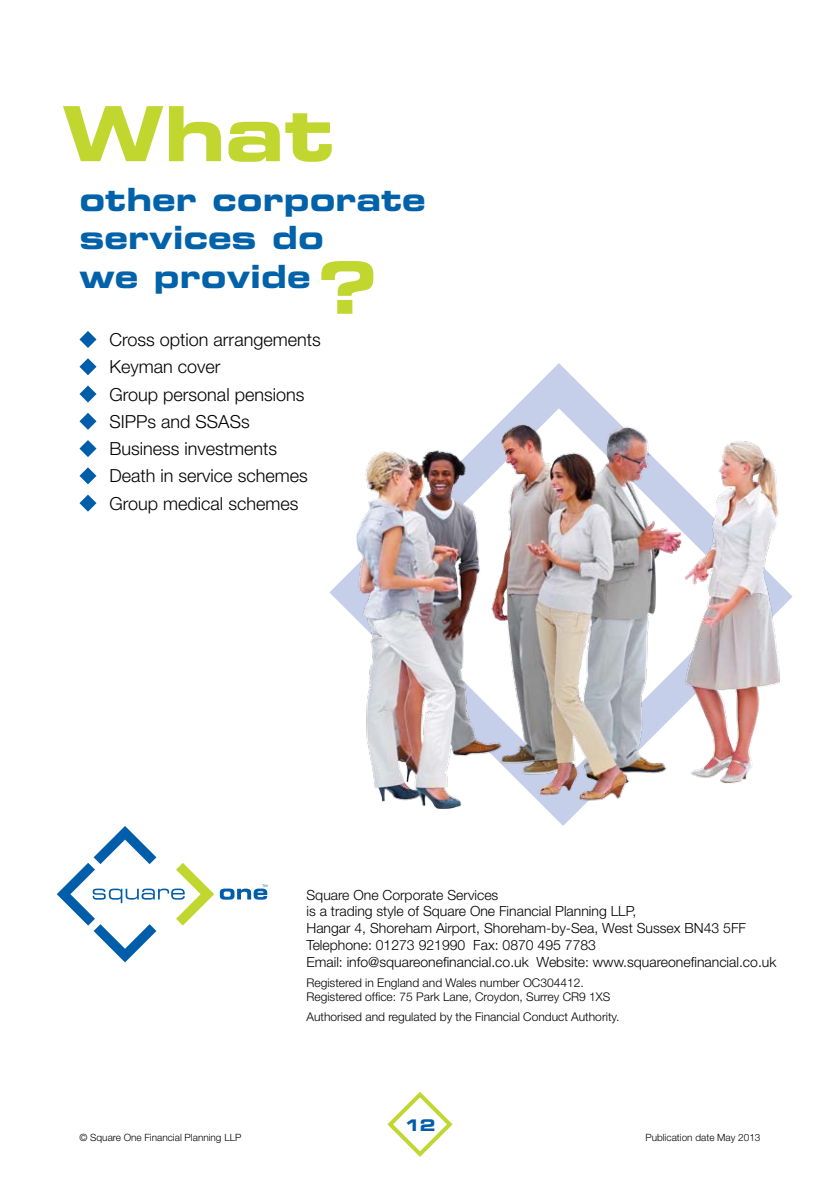
<style>
.page{position:relative;width:840px;height:1191px;background:#fff}
.page>*{position:absolute;margin:0;border:0;box-sizing:border-box;transform-origin:0 0}
.t1{font:76px "Eurostile Bold Extended Two";color:#c1d72f}
.t2{font:72px "Eurostile Bold Extended Two";color:#c1d72f}
.t3{font:32px/38.4px "Eurostile Bold Extended Two";color:#0162a9}
.t4{font:300 18px/27.2px "Helvetica Neue";color:#000}
.t5{font:16px "Eurostile Bold Extended Two";color:#005daa}
.t6{font:300 14px/16.8px "Helvetica Neue";color:#000}
.t7{font:300 12px/14.4px "Helvetica Neue";color:#000}
.t8{font:300 10px "Helvetica Neue";color:#000}
</style>
<div class="page">
<svg style="left:387px;top:1092px;width:66px;height:65px"></svg>
<svg style="left:79px;top:331px;width:17px;height:17px"></svg>
<svg style="left:79px;top:358px;width:17px;height:17px"></svg>
<svg style="left:79px;top:385px;width:17px;height:17px"></svg>
<svg style="left:79px;top:413px;width:17px;height:17px"></svg>
<svg style="left:79px;top:440px;width:17px;height:17px"></svg>
<svg style="left:79px;top:467px;width:17px;height:17px"></svg>
<svg style="left:79px;top:494px;width:17px;height:17px"></svg>
<svg style="left:329px;top:363px;width:464px;height:463px"></svg>
<img style="left:356px;top:424px;width:423px;height:385px">
<svg style="left:57px;top:826px;width:157px;height:136px"></svg>
<svg style="left:220px;top:884px;width:47px;height:15px"></svg>
<h1 class="t1" style="left:62px;top:80px;width:274px">What</h1>
<h3 class="t3" style="left:79px;top:180px;width:347px">other corporate services do<br>we provide</h3>
<h2 class="t2" style="left:318px;top:237px;width:60px">?</h2>
<p class="t4" style="left:109px;top:325px;width:213px">Cross option arrangements<br>Keyman cover<br>Group personal pensions<br>SIPPs and SSASs<br>Business investments<br>Death in service schemes<br>Group medical schemes</p>
<p class="t6" style="left:306px;top:886px;width:471px">Square One Corporate Services<br>is a trading style of Square One Financial Planning LLP,<br>Hangar 4, Shoreham Airport, Shoreham-by-Sea, West Sussex BN43 5FF Telephone: 01273 921990 Fax: 0870 495 7783<br>Email: info@squareonefinancial.co.uk Website: www.squareonefinancial.co.uk</p>
<p class="t7" style="left:306px;top:975px;width:305px">Registered in England and Wales number OC304412.<br>Registered office: 75 Park Lane, Croydon, Surrey CR9 1XS</p>
<p class="t7" style="left:306px;top:1009px;width:314px">Authorised and regulated by the Financial Conduct Authority.</p>
<p class="t5" style="left:404px;top:1113px;width:33px">12</p>
<p class="t8" style="left:79px;top:1131px;width:163px">© Square One Financial Planning LLP</p>
<p class="t8" style="left:645px;top:1131px;width:117px">Publication date May 2013</p>
</div>
